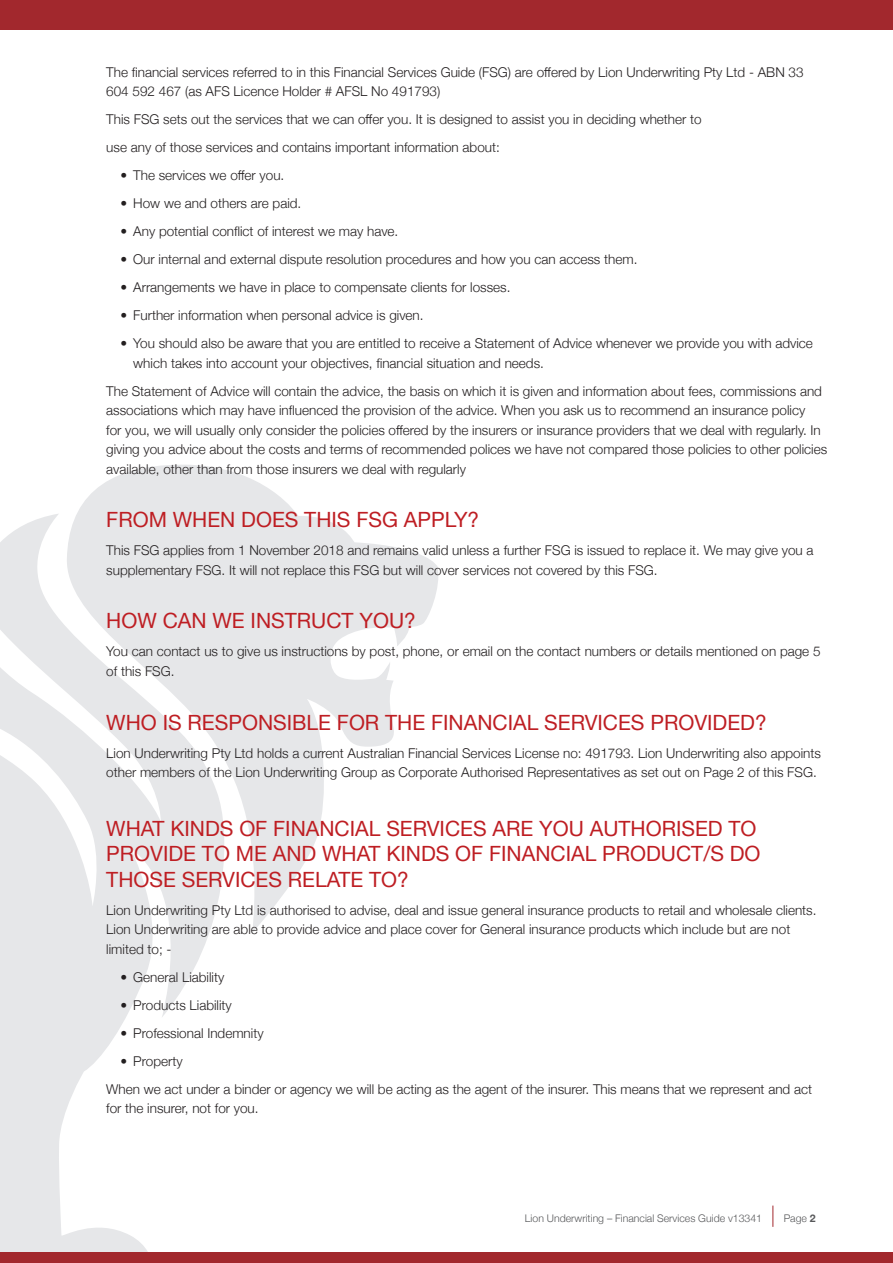
<style>
.page{position:relative;width:893px;height:1263px;background:#fff}
.page>*{position:absolute;margin:0;border:0;box-sizing:border-box;transform-origin:0 0}
._02_Subhead_Red{font:21px/25.2px "Helvetica Neue";color:#be1e23}
._01_Body_Copy_9_13{font:300 13.5px/19.5px "Helvetica Neue";color:#231f20}
.t1{font:300 10.5px "Helvetica Neue";color:#57585a}
.s1{font-weight:700}
</style>
<div class="page">
<svg style="left:77px;top:465px;width:361px;height:468px;fill:#e6e7e9"></svg>
<svg style="left:0;top:514px;width:232px;height:738px;fill:#e6e7e9"></svg>
<svg style="left:772px;top:1205px;width:1px;height:22px"></svg>
<div style="left:0;top:1252px;width:893px;height:11px;background:#a2282d"></div>
<div style="left:0;top:0;width:893px;height:30px;background:#a2282d"></div>
<p class="_01_Body_Copy_9_13" style="left:106px;top:61px;width:699px">The financial services referred to in this Financial Services Guide (FSG) are offered by Lion Underwriting Pty Ltd - ABN 33<br>604 592 467 (as AFS Licence Holder # AFSL No 491793)</p>
<p class="_01_Body_Copy_9_13" style="left:106px;top:109px;width:597px">This FSG sets out the services that we can offer you. It is designed to assist you in deciding whether to</p>
<p class="_01_Body_Copy_9_13" style="left:106px;top:137px;width:395px">use any of those services and contains important information about:</p>
<p class="_01_Body_Copy_9_13" style="left:121px;top:165px;width:165px">• The services we offer you.</p>
<p class="_01_Body_Copy_9_13" style="left:121px;top:193px;width:182px">• How we and others are paid.</p>
<p class="_01_Body_Copy_9_13" style="left:121px;top:221px;width:279px">• Any potential conflict of interest we may have.</p>
<p class="_01_Body_Copy_9_13" style="left:121px;top:249px;width:518px">• Our internal and external dispute resolution procedures and how you can access them.</p>
<p class="_01_Body_Copy_9_13" style="left:121px;top:277px;width:391px">• Arrangements we have in place to compensate clients for losses.</p>
<p class="_01_Body_Copy_9_13" style="left:121px;top:305px;width:305px">• Further information when personal advice is given.</p>
<p class="_01_Body_Copy_9_13" style="left:133px;top:333px;width:681px;text-indent:-13px">• You should also be aware that you are entitled to receive a Statement of Advice whenever we provide you with advice which takes into account your objectives, financial situation and needs.</p>
<p class="_01_Body_Copy_9_13" style="left:106px;top:380px;width:722px">The Statement of Advice will contain the advice, the basis on which it is given and information about fees, commissions and associations which may have influenced the provision of the advice. When you ask us to recommend an insurance policy<br>for you, we will usually only consider the policies offered by the insurers or insurance providers that we deal with regularly. In giving you advice about the costs and terms of recommended polices we have not compared those policies to other policies available, other than from those insurers we deal with regularly</p>
<p class="_02_Subhead_Red" style="left:106px;top:509px;width:374px">FROM WHEN DOES THIS FSG APPLY?</p>
<p class="_01_Body_Copy_9_13" style="left:106px;top:540px;width:709px">This FSG applies from 1 November 2018 and remains valid unless a further FSG is issued to replace it. We may give you a supplementary FSG. It will not replace this FSG but will cover services not covered by this FSG.</p>
<p class="_02_Subhead_Red" style="left:106px;top:610px;width:311px">HOW CAN WE INSTRUCT YOU?</p>
<p class="_01_Body_Copy_9_13" style="left:106px;top:641px;width:716px">You can contact us to give us instructions by post, phone, or email on the contact numbers or details mentioned on page 5 of this FSG.</p>
<p class="_02_Subhead_Red" style="left:106px;top:711px;width:662px">WHO IS RESPONSIBLE FOR THE FINANCIAL SERVICES PROVIDED?</p>
<p class="_01_Body_Copy_9_13" style="left:106px;top:742px;width:716px">Lion Underwriting Pty Ltd holds a current Australian Financial Services License no: 491793. Lion Underwriting also appoints other members of the Lion Underwriting Group as Corporate Authorised Representatives as set out on Page 2 of this FSG.</p>
<p class="_02_Subhead_Red" style="left:106px;top:817px;width:656px">WHAT KINDS OF FINANCIAL SERVICES ARE YOU AUTHORISED TO<br>PROVIDE TO ME AND WHAT KINDS OF FINANCIAL PRODUCT/S DO<br>THOSE SERVICES RELATE TO?</p>
<p class="_01_Body_Copy_9_13" style="left:106px;top:899px;width:712px">Lion Underwriting Pty Ltd is authorised to advise, deal and issue general insurance products to retail and wholesale clients.<br>Lion Underwriting are able to provide advice and place cover for General insurance products which include but are not limited to; -</p>
<p class="_01_Body_Copy_9_13" style="left:121px;top:966px;width:105px">• General Liability</p>
<p class="_01_Body_Copy_9_13" style="left:121px;top:994px;width:113px">• Products Liability</p>
<p class="_01_Body_Copy_9_13" style="left:121px;top:1022px;width:145px">• Professional Indemnity</p>
<p class="_01_Body_Copy_9_13" style="left:121px;top:1050px;width:64px">• Property</p>
<p class="_01_Body_Copy_9_13" style="left:106px;top:1078px;width:707px">When we act under a binder or agency we will be acting as the agent of the insurer. This means that we represent and act for the insurer, not for you.</p>
<p class="t1" style="left:525px;top:1210px;width:239px">Lion Underwriting – Financial Services Guide v13341</p>
<p class="t1" style="left:784px;top:1210px;width:34px">Page <span class="s1">2</span></p>
</div>
